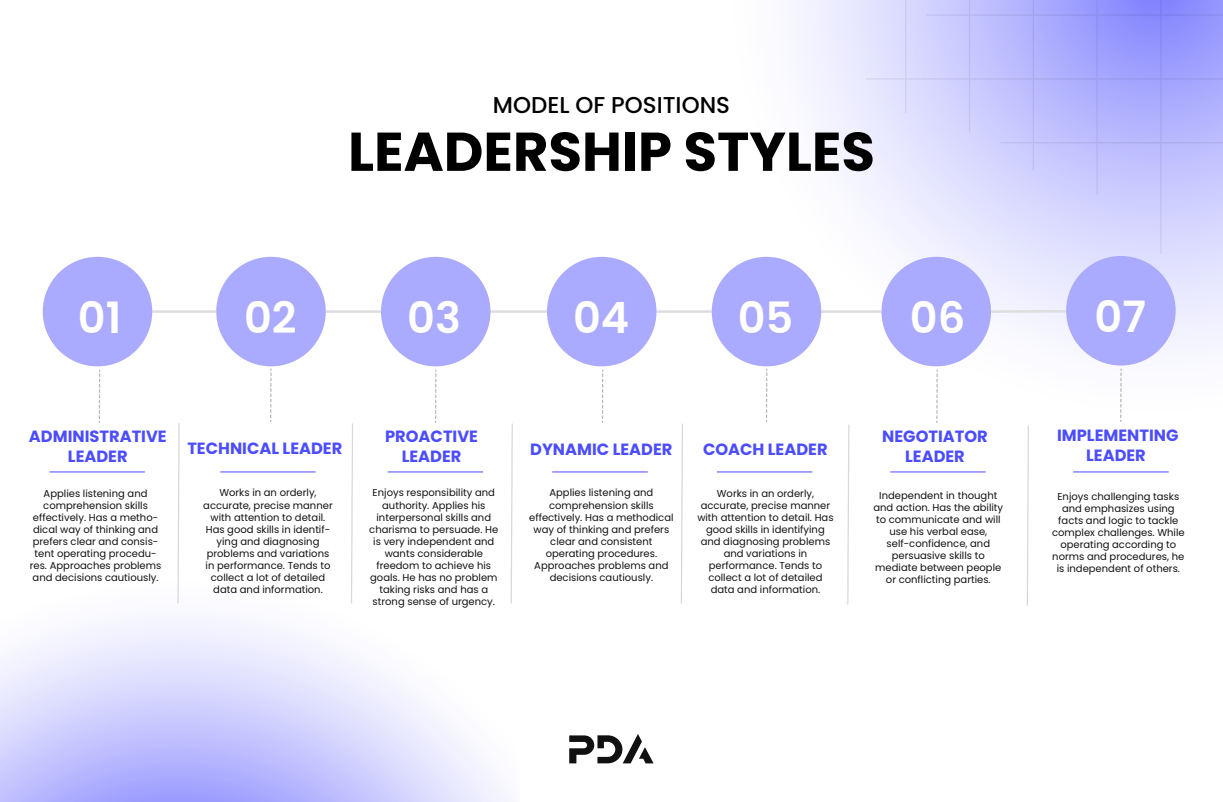
<style>
.page{position:relative;width:1223px;height:802px;background:#fff}
.page>*{position:absolute;margin:0;border:0;box-sizing:border-box;transform-origin:0 0}
.t1{font:700 54.5px "Poppins";color:#000}
.t2{font:600 43.12px "Poppins";color:#fffffe}
.t3{font:500 22.88px "Poppins";color:#000}
.t4{font:700 16.25px/19.5px "Poppins";color:#4c4dfe;text-align:center}
.t5{font:10px/12px "Poppins";color:#111;text-align:center}
</style>
<div class="page">
<svg style="left:716px;top:0;width:506px;height:473px"></svg>
<svg style="left:0;top:622px;width:504px;height:179px"></svg>
<hr style="left:1160px;top:0;width:1px;height:254px;background:#ededed">
<hr style="left:1096px;top:0;width:1px;height:195px;background:#ededed">
<hr style="left:1032px;top:0;width:2px;height:170px;background:#ededed">
<hr style="left:969px;top:0;width:1px;height:132px;background:#ededed">
<hr style="left:905px;top:0;width:1px;height:113px;background:#ededed">
<hr style="left:925px;top:14px;width:297px;height:2px;background:#ededed">
<hr style="left:865px;top:78px;width:357px;height:1px;background:#ededed">
<hr style="left:1000px;top:142px;width:222px;height:1px;background:#ededed">
<hr style="left:152px;top:310px;width:64px;height:3px;background:#ddd">
<hr style="left:326px;top:310px;width:55px;height:3px;background:#ddd">
<hr style="left:490px;top:310px;width:57px;height:3px;background:#ddd">
<hr style="left:656px;top:310px;width:55px;height:3px;background:#ddd">
<hr style="left:820px;top:310px;width:61px;height:3px;background:#ddd">
<hr style="left:991px;top:310px;width:74px;height:3px;background:#ddd">
<div style="left:43px;top:257px;width:109px;height:109px;background:#aaaafe;border-radius:55px"></div>
<div style="left:216px;top:257px;width:110px;height:109px;background:#aaaafe;border-radius:55px"></div>
<div style="left:381px;top:257px;width:109px;height:109px;background:#aaaafe;border-radius:55px"></div>
<div style="left:547px;top:257px;width:109px;height:109px;background:#aaaafe;border-radius:55px"></div>
<div style="left:711px;top:257px;width:110px;height:109px;background:#aaaafe;border-radius:55px"></div>
<div style="left:881px;top:257px;width:110px;height:109px;background:#aaaafe;border-radius:55px"></div>
<div style="left:1066px;top:256px;width:109px;height:109px;background:#aaaafe;border-radius:55px"></div>
<svg style="left:177px;top:423px;width:3px;height:181px"></svg>
<svg style="left:351px;top:423px;width:2px;height:181px"></svg>
<svg style="left:510px;top:423px;width:3px;height:181px"></svg>
<svg style="left:681px;top:423px;width:2px;height:181px"></svg>
<svg style="left:1026px;top:424px;width:3px;height:182px"></svg>
<svg style="left:846px;top:423px;width:4px;height:182px"></svg>
<svg style="left:569px;top:734px;width:84px;height:29px"></svg>
<hr style="left:49px;top:471px;width:96px;height:1px;background:#4c4dfe">
<hr style="left:220px;top:471px;width:96px;height:1px;background:#4c4dfe">
<hr style="left:387px;top:471px;width:96px;height:1px;background:#4c4dfe">
<hr style="left:552px;top:471px;width:95px;height:1px;background:#4c4dfe">
<hr style="left:717px;top:471px;width:95px;height:1px;background:#4c4dfe">
<hr style="left:890px;top:471px;width:95px;height:1px;background:#4c4dfe">
<hr style="left:1073px;top:471px;width:95px;height:1px;background:#4c4dfe">
<svg style="left:435px;top:370px;width:1px;height:52px"></svg>
<svg style="left:602px;top:370px;width:1px;height:52px"></svg>
<svg style="left:766px;top:369px;width:1px;height:52px"></svg>
<svg style="left:936px;top:370px;width:1px;height:52px"></svg>
<svg style="left:1120px;top:369px;width:1px;height:52px"></svg>
<svg style="left:270px;top:369px;width:2px;height:52px"></svg>
<svg style="left:99px;top:370px;width:1px;height:52px"></svg>
<h3 class="t3" style="left:493px;top:92px;width:238px">MODEL OF POSITIONS</h3>
<h1 class="t1" style="left:348px;top:120px;width:528px">LEADERSHIP STYLES</h1>
<h2 class="t2" style="left:78px;top:293px;width:45px">01</h2>
<h2 class="t2" style="left:244px;top:293px;width:54px">02</h2>
<h2 class="t2" style="left:407px;top:293px;width:55px">03</h2>
<h2 class="t2" style="left:573px;top:293px;width:58px">04</h2>
<h2 class="t2" style="left:737px;top:293px;width:57px">05</h2>
<h2 class="t2" style="left:910px;top:293px;width:57px">06</h2>
<h2 class="t2" style="left:1094px;top:292px;width:53px">07</h2>
<h3 class="t4" style="left:1057px;top:425px;width:123px">IMPLEMENTING<br>LEADER</h3>
<h3 class="t4" style="left:29px;top:427px;width:139px">ADMINISTRATIVE<br>LEADER</h3>
<p class="t5" style="left:30px;top:487px;width:133px">Applies listening and comprehension skills effectively. Has a metho&shy;dical way of thinking and prefers clear and consis&shy;tent operating procedu&shy;res. Approaches problems and decisions cautiously.</p>
<p class="t5" style="left:203px;top:487px;width:131px">Works in an orderly, accurate, precise manner with attention to detail.<br>Has good skills in identif&shy;ying and diagnosing problems and variations in performance. Tends to collect a lot of detailed data and information.</p>
<p class="t5" style="left:369px;top:487px;width:130px">Enjoys responsibility and authority. Applies his interpersonal skills and charisma to persuade. He is very independent and wants considerable freedom to achieve his goals. He has no problem taking risks and has a strong sense of urgency.</p>
<p class="t5" style="left:529px;top:487px;width:146px">Applies listening and comprehension skills effectively. Has a methodical way of thinking and prefers clear and consistent operating procedures.<br>Approaches problems and decisions cautiously.</p>
<p class="t5" style="left:697px;top:487px;width:138px">Works in an orderly, accurate, precise manner with attention to detail. Has good skills in identifying and diagnosing problems and variations in performance. Tends to collect a lot of detailed data and information.</p>
<p class="t5" style="left:873px;top:489px;width:131px">Independent in thought and action. Has the ability to communicate and will use his verbal ease, self-confidence, and persuasive skills to mediate between people or conflicting parties.</p>
<p class="t5" style="left:1052px;top:490px;width:134px">Enjoys challenging tasks and emphasizes using facts and logic to tackle complex challenges. While operating according to norms and procedures, he is independent of others.</p>
<h3 class="t4" style="left:385px;top:427px;width:94px">PROACTIVE<br>LEADER</h3>
<h3 class="t4" style="left:882px;top:427px;width:107px">NEGOTIATOR<br>LEADER</h3>
<h3 class="t4" style="left:187px;top:438px;width:156px">TECHNICAL LEADER</h3>
<h3 class="t4" style="left:530px;top:439px;width:144px">DYNAMIC LEADER</h3>
<h3 class="t4" style="left:703px;top:439px;width:126px">COACH LEADER</h3>
</div>
